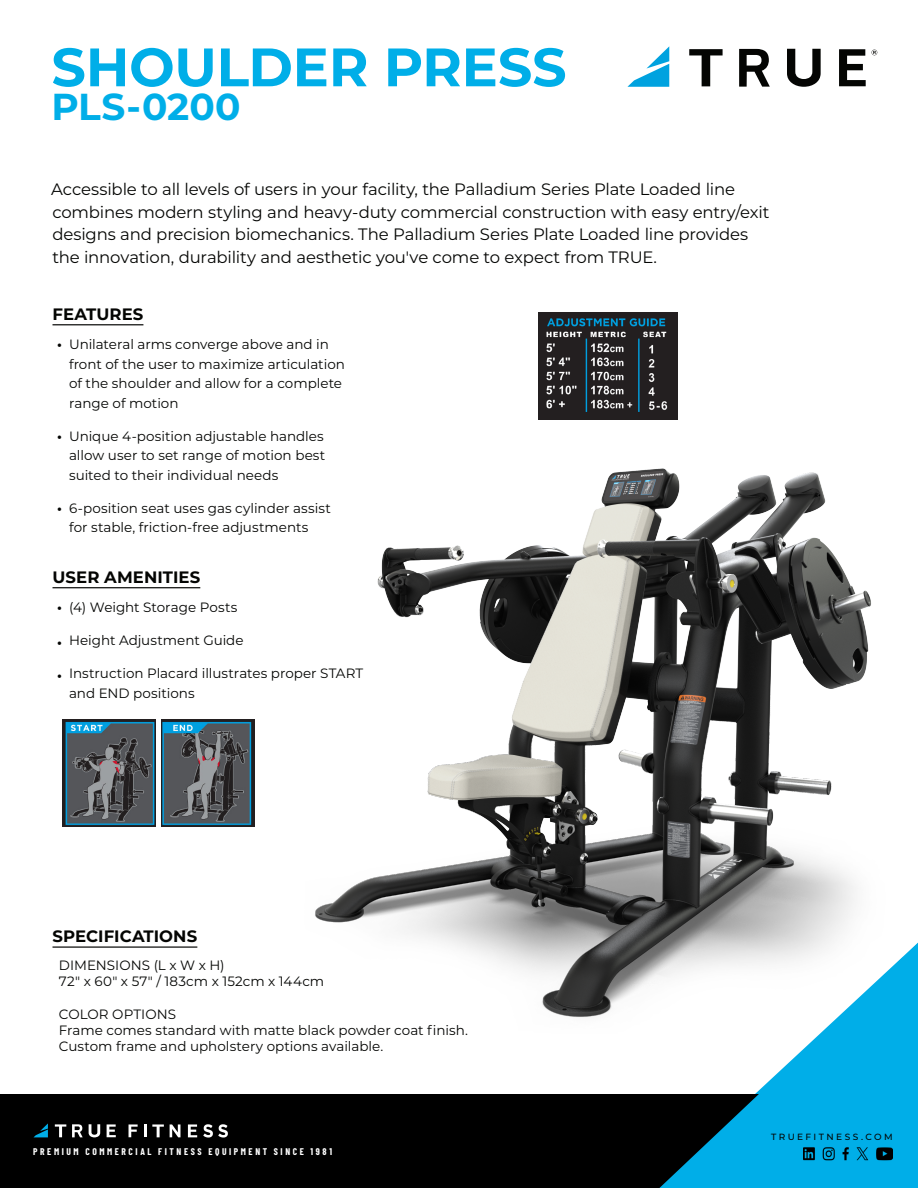
<style>
.page{position:relative;width:918px;height:1188px;background:#fff}
.page>*{position:absolute;margin:0;border:0;box-sizing:border-box;transform-origin:0 0}
.t1{font:700 54px "Montserrat";letter-spacing:-.005em;color:#00aee8}
.t2{font:700 37.5px "Montserrat";letter-spacing:.005em;color:#00aee8}
.t3{font:16.5px/22.5px "Montserrat";letter-spacing:-.01em;color:#040503}
.Force{font:700 16.5px "Montserrat";letter-spacing:.005em;color:#040503}
.t4{font:13.5px/19.5px "Montserrat";color:#040503}
.t5{font:700 13.5px "Montserrat";color:#040503}
.t6{font:500 10.65px "Gotham Condensed";letter-spacing:.27em;color:#fff}
.t7{font:500 9px "Gotham";letter-spacing:.295em;color:#040503}
.t8{font:500 9px "Montserrat";letter-spacing:.27em;color:#040503}
</style>
<div class="page">
<svg style="left:627px;top:46px;width:42px;height:41px"></svg>
<svg style="left:787px;top:49px;width:34px;height:38px"></svg>
<svg style="left:839px;top:49px;width:27px;height:37px"></svg>
<svg style="left:689px;top:49px;width:34px;height:37px"></svg>
<svg style="left:739px;top:49px;width:31px;height:38px"></svg>
<svg style="left:872px;top:50px;width:5px;height:5px"></svg>
<hr style="left:53px;top:324px;width:90px;height:1px;background:#040503">
<hr style="left:53px;top:587px;width:147px;height:1px;background:#040503">
<hr style="left:53px;top:946px;width:144px;height:2px;background:#040503">
<img style="left:63px;top:720px;width:93px;height:106px">
<img style="left:161px;top:720px;width:93px;height:106px">
<img style="left:539px;top:313px;width:138px;height:106px">
<img style="left:315px;top:468px;width:556px;height:550px">
<div style="left:0;top:1095px;width:918px;height:93px;background:#000"></div>
<svg style="left:659px;top:944px;width:259px;height:244px;fill:#00aee8"></svg>
<svg style="left:34px;top:1123px;width:14px;height:14px"></svg>
<svg style="left:89px;top:1124px;width:11px;height:13px"></svg>
<svg style="left:107px;top:1124px;width:9px;height:13px"></svg>
<svg style="left:55px;top:1124px;width:11px;height:13px"></svg>
<svg style="left:72px;top:1124px;width:11px;height:13px"></svg>
<svg style="left:129px;top:1124px;width:9px;height:13px"></svg>
<svg style="left:144px;top:1124px;width:20px;height:13px"></svg>
<svg style="left:170px;top:1124px;width:10px;height:13px"></svg>
<svg style="left:188px;top:1124px;width:9px;height:13px"></svg>
<svg style="left:203px;top:1124px;width:25px;height:14px"></svg>
<p class="t1" style="left:51px;top:28px;width:517px">SHOULDER PRESS</p>
<p class="t2" style="left:51px;top:80px;width:191px">PLS-0200</p>
<p class="t3" style="left:51px;top:177px;width:720px">Accessible to all levels of users in your facility, the Palladium Series Plate Loaded line combines modern styling and heavy-duty commercial construction with easy entry/exit designs and precision biomechanics. The Palladium Series Plate Loaded line provides the innovation, durability and aesthetic you've come to expect from TRUE.</p>
<p class="Force" style="left:53px;top:302px;width:92px">FEATURES</p>
<p class="t5" style="left:57px;top:335px;width:6px">•</p>
<p class="t5" style="left:57px;top:426px;width:6px">•</p>
<p class="t5" style="left:57px;top:498px;width:6px">•</p>
<p class="t4" style="left:69px;top:334px;width:277px">Unilateral arms converge above and in front of the user to maximize articulation of the shoulder and allow for a complete range of motion</p>
<p class="t4" style="left:69px;top:426px;width:258px;text-align:justify">Unique 4-position adjustable handles allow user to set range of motion best suited to their individual needs</p>
<p class="t4" style="left:69px;top:498px;width:263px">6-position seat uses gas cylinder assist for stable, friction-free adjustments</p>
<p class="Force" style="left:53px;top:565px;width:149px">USER AMENITIES</p>
<p class="t5" style="left:57px;top:598px;width:6px">•</p>
<p class="t5" style="left:57px;top:632px;width:6px">•</p>
<p class="t5" style="left:57px;top:665px;width:6px">•</p>
<p class="t4" style="left:69px;top:597px;width:170px">(4) Weight Storage Posts</p>
<p class="t4" style="left:69px;top:630px;width:176px">Height Adjustment Guide</p>
<p class="t4" style="left:69px;top:663px;width:296px">Instruction Placard illustrates proper START and END positions</p>
<p class="Force" style="left:53px;top:925px;width:146px">SPECIFICATIONS</p>
<p class="t4" style="left:59px;top:955px;width:167px">DIMENSIONS (L x W x H)</p>
<p class="t4" style="left:59px;top:971px;width:267px">72" x 60" x 57" / 183cm x 152cm x 144cm</p>
<p class="t4" style="left:59px;top:1004px;width:119px">COLOR OPTIONS</p>
<p class="t4" style="left:59px;top:1021px;width:411px;line-height:16.2px">Frame comes standard with matte black powder coat finish.<br>Custom frame and upholstery options available.</p>
<p class="t6" style="left:33px;top:1145px;width:295px">PREMIUM COMMERCIAL FITNESS EQUIPMENT SINCE 1981</p>
<p class="t7" style="left:767px;top:1129px;width:128px">TRUEFITNESS.COM</p>
<p class="t8" style="left:771px;top:1130px;width:123px">TRUEFITNESS.COM</p>
</div>
